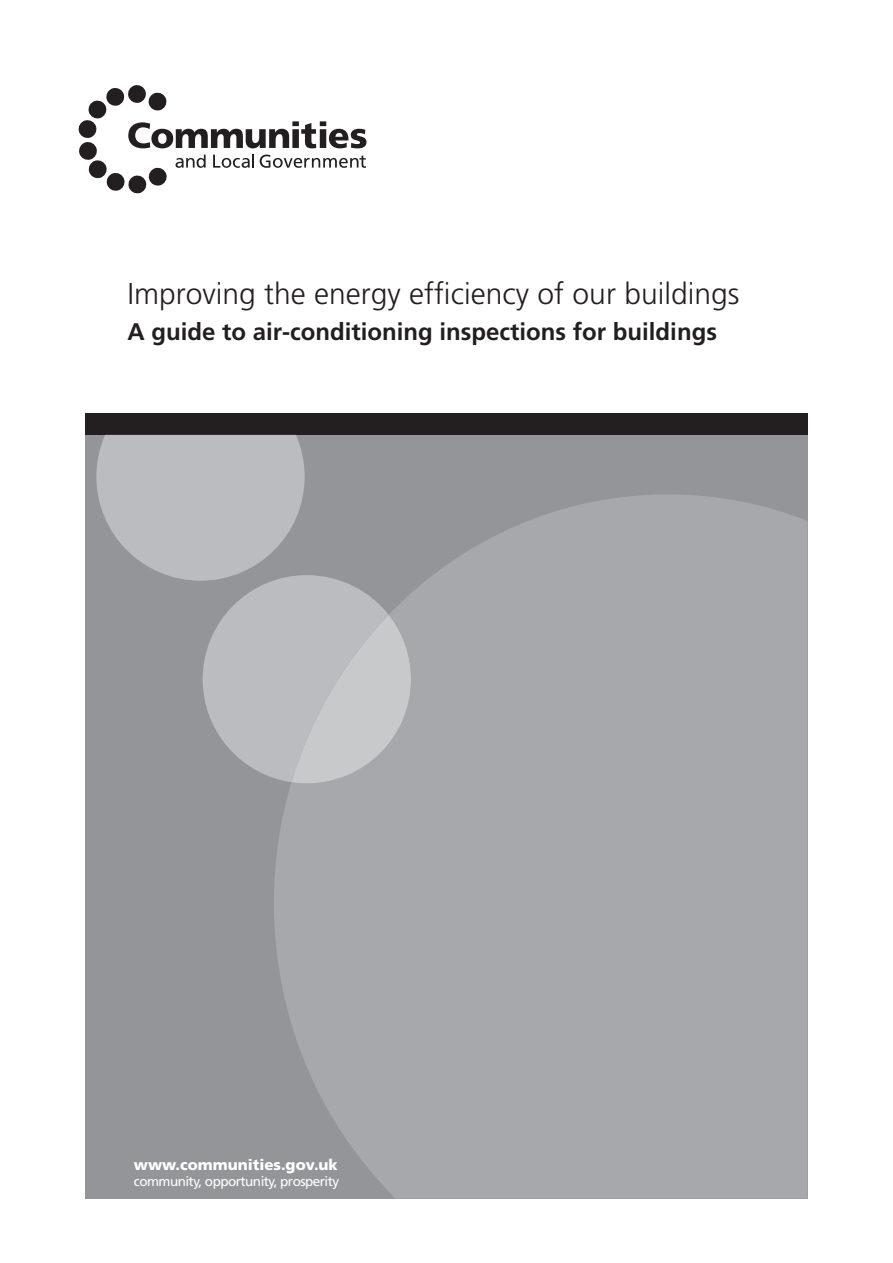
<style>
.page{position:relative;width:893px;height:1263px;background:#fff}
.page>*{position:absolute;margin:0;border:0;box-sizing:border-box;transform-origin:0 0}
.t1{font:300 30px "Frutiger";color:#231f20}
.t2{font:700 24px "Frutiger";color:#231f20}
.t3{font:900 15px "Frutiger";color:#fff}
.t4{font:13.5px "Frutiger";letter-spacing:-.04em;color:#fff}
</style>
<div class="page">
<div style="left:85px;top:435px;width:722px;height:764px;background:#939598"></div>
<div style="left:85px;top:414px;width:722px;height:21px;background:#231f20"></div>
<div style="left:274px;top:494px;width:533px;height:705px;background:#a7a8ac"></div>
<svg style="left:96px;top:435px;width:315px;height:348px"></svg>
<svg style="left:79px;top:85px;width:287px;height:108px"></svg>
<p class="t1" style="left:128px;top:276px;width:613px">Improving the energy efficiency of our buildings</p>
<p class="t2" style="left:128px;top:317px;width:591px">A guide to air-conditioning inspections for buildings</p>
<p class="t3" style="left:134px;top:1156px;width:205px">www.communities.gov.uk</p>
<p class="t4" style="left:134px;top:1174px;width:207px">community, opportunity, prosperity</p>
</div>
